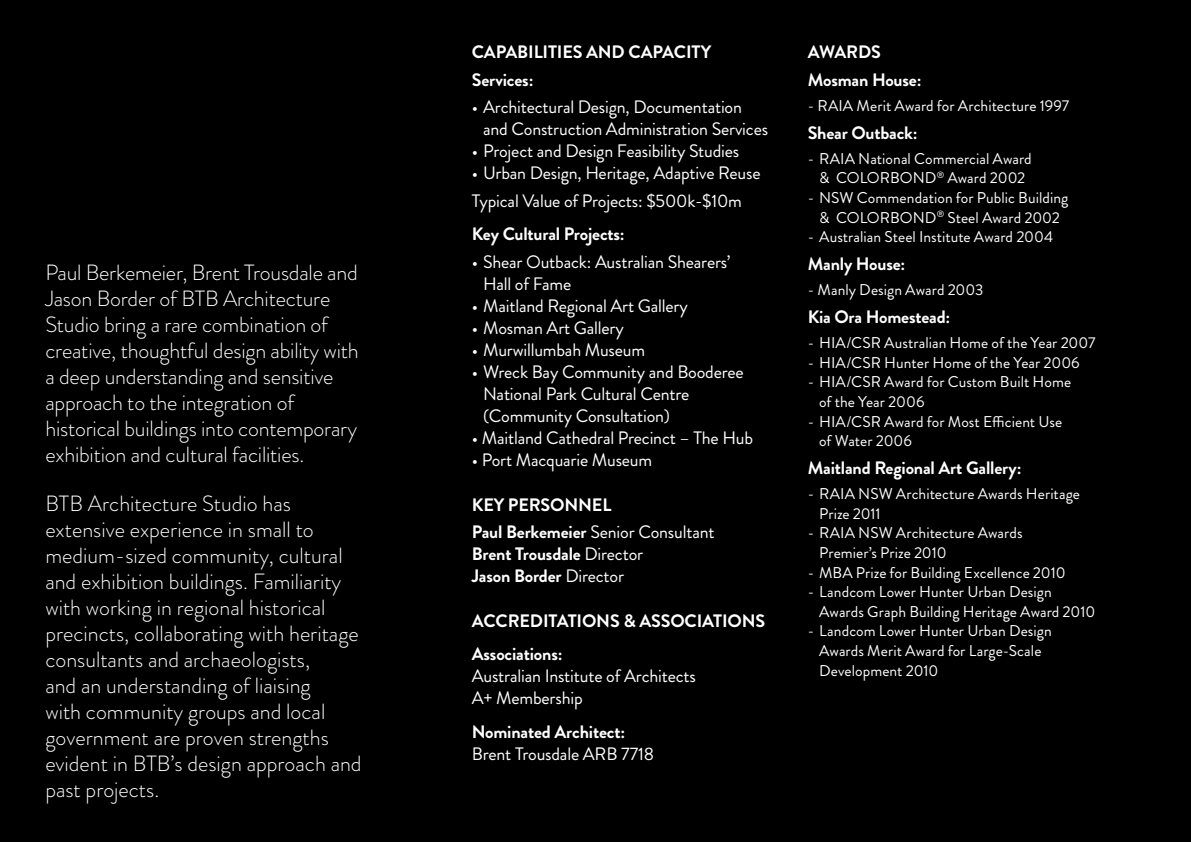
<style>
.page{position:relative;width:1191px;height:842px;background:#000}
.page>*{position:absolute;margin:0;border:0;box-sizing:border-box;transform-origin:0 0}
.t1{font:300 22px/26px "Brandon Grotesque";color:#fff}
.t2{font:18px/22px "Brandon Grotesque";letter-spacing:-.01em;color:#fff}
.t3{font:700 18px/27.6px "Brandon Grotesque";letter-spacing:-.01em;color:#fff}
.t4{font:15.6px/19.6px "Brandon Grotesque";letter-spacing:.005em;color:#fff}
.s1{font-weight:400}
</style>
<div class="page">
<p class="t1" style="left:45px;top:259px;width:315px">Paul Berkemeier, Brent Trousdale and Jason Border of BTB Architecture Studio bring a rare combination of creative, thoughtful design ability with a deep understanding and sensitive approach to the integration of historical buildings into contemporary exhibition and cultural facilities.</p>
<p class="t1" style="left:45px;top:490px;width:318px">BTB Architecture Studio has extensive experience in small to medium-sized community, cultural and exhibition buildings. Familiarity with working in regional historical precincts, collaborating with heritage consultants and archaeologists,<br>and an understanding of liaising<br>with community groups and local government are proven strengths evident in BTB’s design approach and past projects.</p>
<p class="t3" style="left:472px;top:38px;width:241px">CAPABILITIES AND CAPACITY<br>Services:</p>
<p class="t2" style="left:483px;top:96px;width:286px;text-indent:-11px">• Architectural Design, Documentation and Construction Administration Services</p>
<p class="t2" style="left:472px;top:140px;width:269px">• Project and Design Feasibility Studies</p>
<p class="t2" style="left:472px;top:160px;width:290px;line-height:27.6px">• Urban Design, Heritage, Adaptive Reuse<br>Typical Value of Projects: $500k-$10m</p>
<p class="t3" style="left:472px;top:221px;width:154px">Key Cultural Projects:</p>
<p class="t2" style="left:483px;top:251px;width:249px;text-indent:-11px">• Shear Outback: Australian Shearers’<br>Hall of Fame</p>
<p class="t2" style="left:472px;top:295px;width:217px">• Maitland Regional Art Gallery</p>
<p class="t2" style="left:472px;top:317px;width:154px">• Mosman Art Gallery</p>
<p class="t2" style="left:472px;top:339px;width:175px">• Murwillumbah Museum</p>
<p class="t2" style="left:483px;top:361px;width:262px;text-indent:-11px">• Wreck Bay Community and Booderee<br>National Park Cultural Centre (Community Consultation)</p>
<p class="t2" style="left:472px;top:427px;width:283px">• Maitland Cathedral Precinct – The Hub</p>
<p class="t2" style="left:472px;top:449px;width:182px">• Port Macquarie Museum</p>
<p class="t3" style="left:472px;top:491px;width:244px">KEY PERSONNEL<br>Paul Berkemeier <span class="s1">Senior Consultant</span></p>
<p class="t3" style="left:472px;top:543px;width:173px;line-height:22px">Brent Trousdale <span class="s1">Director<br></span>Jason Border <span class="s1">Director</span></p>
<p class="t3" style="left:472px;top:604px;width:295px;line-height:33.4px">ACCREDITATIONS &amp; ASSOCIATIONS<br>Associations:</p>
<p class="t2" style="left:472px;top:665px;width:226px">Australian Institute of Architects<br>A+ Membership</p>
<p class="t3" style="left:472px;top:718px;width:155px">Nominated Architect:</p>
<p class="t2" style="left:472px;top:743px;width:184px">Brent Trousdale ARB 7718</p>
<p class="t3" style="left:808px;top:38px;width:115px">AWARDS<br>Mosman House:</p>
<p class="t4" style="left:808px;top:96px;width:263px">- RAIA Merit Award for Architecture 1997</p>
<p class="t3" style="left:808px;top:119px;width:111px">Shear Outback:</p>
<p class="t4" style="left:808px;top:149px;width:225px;text-align:center">- RAIA National Commercial Award &amp; COLORBOND<sup>®</sup> Award 2002</p>
<p class="t4" style="left:808px;top:188px;width:262px;text-align:center">- NSW Commendation for Public Building &amp; COLORBOND<sup>®</sup> Steel Award 2002</p>
<p class="t4" style="left:808px;top:227px;width:247px">- Australian Steel Institute Award 2004</p>
<p class="t3" style="left:808px;top:250px;width:99px">Manly House:</p>
<p class="t4" style="left:808px;top:280px;width:177px">- Manly Design Award 2003</p>
<p class="t3" style="left:808px;top:303px;width:144px">Kia Ora Homestead:</p>
<p class="t4" style="left:808px;top:333px;width:289px">- HIA/CSR Australian Home of the Year 2007</p>
<p class="t4" style="left:808px;top:353px;width:273px">- HIA/CSR Hunter Home of the Year 2006</p>
<p class="t4" style="left:819px;top:372px;width:254px;text-indent:-11px">- HIA/CSR Award for Custom Built Home of the Year 2006</p>
<p class="t4" style="left:819px;top:412px;width:245px;text-indent:-11px">- HIA/CSR Award for Most Efficient Use of Water 2006</p>
<p class="t3" style="left:808px;top:454px;width:215px">Maitland Regional Art Gallery:</p>
<p class="t4" style="left:819px;top:484px;width:262px;text-indent:-11px">- RAIA NSW Architecture Awards Heritage<br>Prize 2011</p>
<p class="t4" style="left:819px;top:523px;width:205px;text-indent:-11px">- RAIA NSW Architecture Awards<br>Premier’s Prize 2010</p>
<p class="t4" style="left:808px;top:563px;width:259px">- MBA Prize for Building Excellence 2010</p>
<p class="t4" style="left:819px;top:582px;width:278px;text-indent:-11px">- Landcom Lower Hunter Urban Design<br>Awards Graph Building Heritage Award 2010</p>
<p class="t4" style="left:819px;top:621px;width:234px;text-indent:-11px">- Landcom Lower Hunter Urban Design<br>Awards Merit Award for Large-Scale<br>Development 2010</p>
</div>
